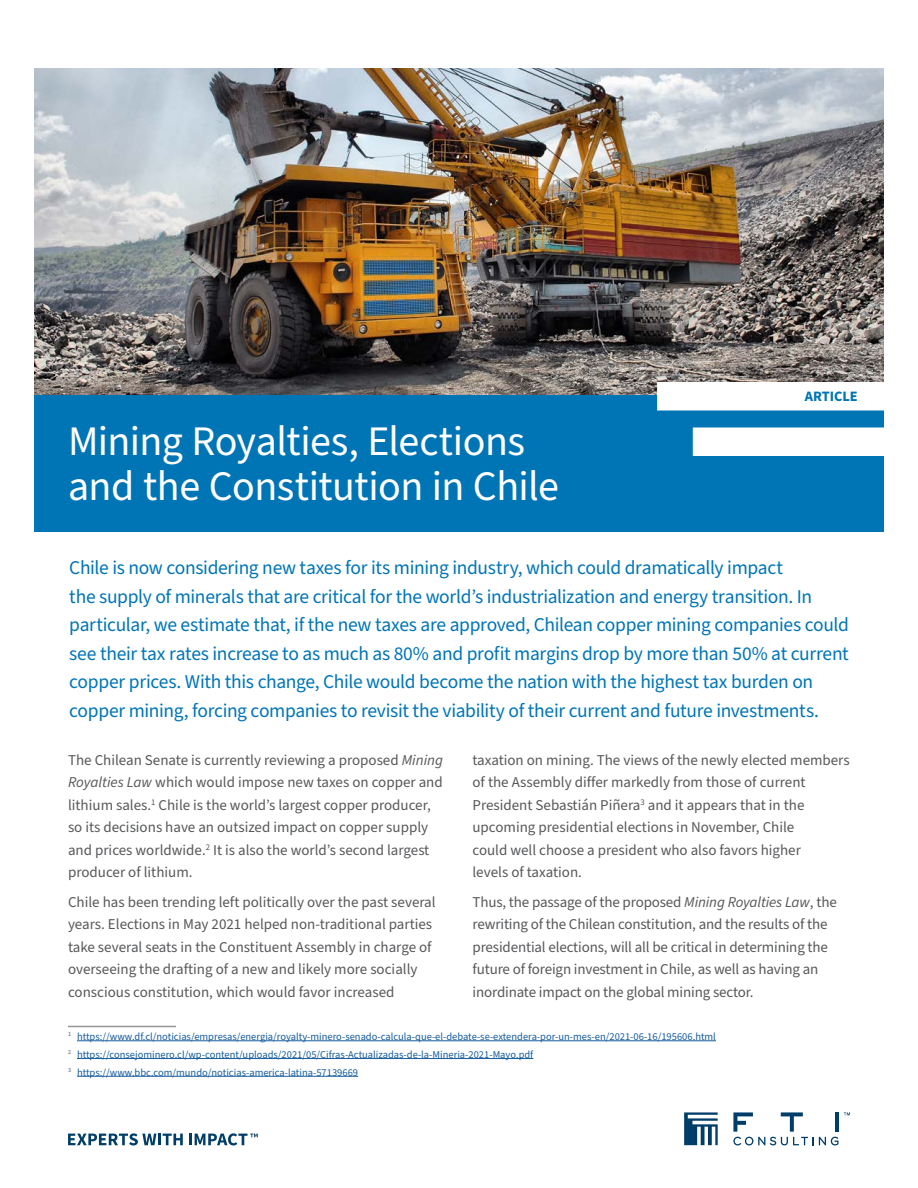
<style>
.page{position:relative;width:918px;height:1188px;background:#fff}
.page>*{position:absolute;margin:0;border:0;box-sizing:border-box;transform-origin:0 0}
.Headline{font:42px/45px "Source Sans Pro";letter-spacing:-.015em;color:#fff}
.Intro{font:19.5px/28.5px "Source Sans Pro";letter-spacing:-.02em;color:#0075b6}
.Body_Copy{font:15px/22.5px "Source Sans Pro";color:#57585a}
.Label-White{font:700 14.4px "Source Sans Pro";color:#0075b6}
.Footnote{font:10.5px "Source Sans Pro";color:#175d9e}
.s1{font-style:italic}
</style>
<div class="page">
<svg style="left:68px;top:1133px;width:115px;height:12px"></svg>
<svg style="left:189px;top:1133px;width:69px;height:12px"></svg>
<svg style="left:684px;top:1112px;width:34px;height:33px"></svg>
<svg style="left:844px;top:1112px;width:6px;height:3px"></svg>
<hr style="left:835px;top:1112px;width:4px;height:20px;background:#003e69">
<svg style="left:733px;top:1112px;width:105px;height:33px"></svg>
<hr style="left:68px;top:1026px;width:108px;height:1px;background:#939598">
<hr style="left:77px;top:1041px;width:639px;height:1px;background:#175d9e">
<hr style="left:77px;top:1058px;width:456px;height:1px;background:#175d9e">
<hr style="left:77px;top:1076px;width:281px;height:1px;background:#175d9e">
<img style="left:34px;top:68px;width:850px;height:327px">
<div style="left:34px;top:395px;width:850px;height:137px;background:#0075b6"></div>
<div style="left:657px;top:382px;width:229px;height:28px;background:#fff"></div>
<div style="left:693px;top:427px;width:193px;height:29px;background:#fff"></div>
<p class="Headline" style="left:68px;top:420px;width:492px">Mining Royalties, Elections and the Constitution in Chile</p>
<p class="Label-White" style="left:805px;top:386px;width:55px">ARTICLE</p>
<p class="Intro" style="left:69px;top:554px;width:781px">Chile is now considering new taxes for its mining industry, which could dramatically impact<br>the supply of minerals that are critical for the world’s industrialization and energy transition. In particular, we estimate that, if the new taxes are approved, Chilean copper mining companies could see their tax rates increase to as much as 80% and profit margins drop by more than 50% at current copper prices. With this change, Chile would become the nation with the highest tax burden on copper mining, forcing companies to revisit the viability of their current and future investments.</p>
<p class="Body_Copy" style="left:68px;top:749px;width:377px">The Chilean Senate is currently reviewing a proposed <span class="s1">Mining Royalties Law</span> which would impose new taxes on copper and lithium sales.<sup>1</sup> Chile is the world’s largest copper producer, so its decisions have an outsized impact on copper supply and prices worldwide.<sup>2</sup> It is also the world’s second largest producer of lithium.</p>
<p class="Body_Copy" style="left:68px;top:891px;width:369px">Chile has been trending left politically over the past several years. Elections in May 2021 helped non-traditional parties take several seats in the Constituent Assembly in charge of overseeing the drafting of a new and likely more socially conscious constitution, which would favor increased</p>
<p class="Body_Copy" style="left:472px;top:749px;width:379px">taxation on mining. The views of the newly elected members of the Assembly differ markedly from those of current President Sebastián Piñera<sup>3</sup> and it appears that in the upcoming presidential elections in November, Chile<br>could well choose a president who also favors higher<br>levels of taxation.</p>
<p class="Body_Copy" style="left:472px;top:891px;width:366px">Thus, the passage of the proposed <span class="s1">Mining Royalties Law</span>, the rewriting of the Chilean constitution, and the results of the presidential elections, will all be critical in determining the future of foreign investment in Chile, as well as having an inordinate impact on the global mining sector.</p>
<p class="Footnote" style="left:68px;top:1029px;width:649px"><sup>1</sup> https://www.df.cl/noticias/empresas/energia/royalty-minero-senado-calcula-que-el-debate-se-extendera-por-un-mes-en/2021-06-16/195606.html</p>
<p class="Footnote" style="left:68px;top:1047px;width:467px"><sup>2</sup> https://consejominero.cl/wp-content/uploads/2021/05/Cifras-Actualizadas-de-la-Mineria-2021-Mayo.pdf</p>
<p class="Footnote" style="left:68px;top:1065px;width:292px"><sup>3</sup> https://www.bbc.com/mundo/noticias-america-latina-57139669</p>
</div>
